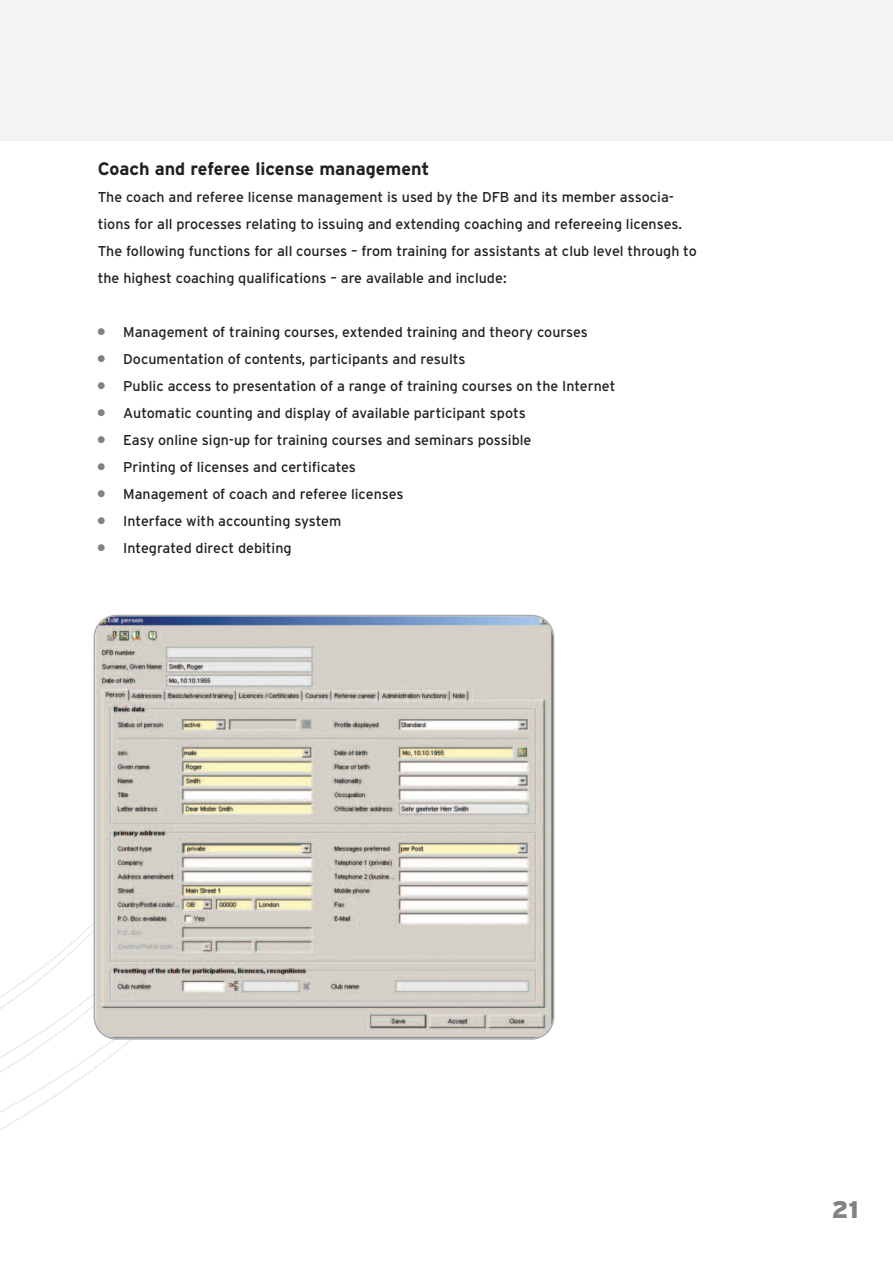
<style>
.page{position:relative;width:893px;height:1263px;background:#fff}
.page>*{position:absolute;margin:0;border:0;box-sizing:border-box;transform-origin:0 0}
.t1{font:900 24px "Interstate";color:#808285}
.t2{font:700 18px "Interstate";color:#231f20}
.t3{font:14.25px/27px "Interstate";color:#231f20}
</style>
<div class="page">
<img style="left:0;top:749px;width:555px;height:381px">
<div style="left:0;top:0;width:893px;height:140px;background:#f2f3f4"></div>
<div style="left:98px;top:328px;width:7px;height:7px;background:#808285;border-radius:50%"></div>
<div style="left:98px;top:355px;width:7px;height:7px;background:#808285;border-radius:50%"></div>
<div style="left:98px;top:382px;width:7px;height:7px;background:#808285;border-radius:50%"></div>
<div style="left:98px;top:409px;width:7px;height:7px;background:#808285;border-radius:50%"></div>
<div style="left:98px;top:436px;width:7px;height:7px;background:#808285;border-radius:50%"></div>
<div style="left:98px;top:463px;width:7px;height:7px;background:#808285;border-radius:50%"></div>
<div style="left:98px;top:490px;width:7px;height:7px;background:#808285;border-radius:50%"></div>
<div style="left:98px;top:517px;width:7px;height:7px;background:#808285;border-radius:50%"></div>
<div style="left:98px;top:544px;width:7px;height:7px;background:#808285;border-radius:50%"></div>
<svg style="left:94px;top:615px;width:460px;height:425px;background:#cecbc3"></svg>
<p class="t2" style="left:98px;top:158px;width:333px">Coach and referee license management</p>
<p class="t3" style="left:98px;top:183px;width:601px">The coach and referee license management is used by the DFB and its member associa&shy;tions for all processes relating to issuing and extending coaching and refereeing licenses.<br>The following functions for all courses – from training for assistants at club level through to the highest coaching qualifications – are available and include:</p>
<p class="t3" style="left:123px;top:318px;width:494px">Management of training courses, extended training and theory courses Documentation of contents, participants and results<br>Public access to presentation of a range of training courses on the Internet Automatic counting and display of available participant spots<br>Easy online sign-up for training courses and seminars possible<br>Printing of licenses and certificates<br>Management of coach and referee licenses<br>Interface with accounting system<br>Integrated direct debiting</p>
<h1 class="t1" style="left:832px;top:1196px;width:28px">21</h1>
</div>
